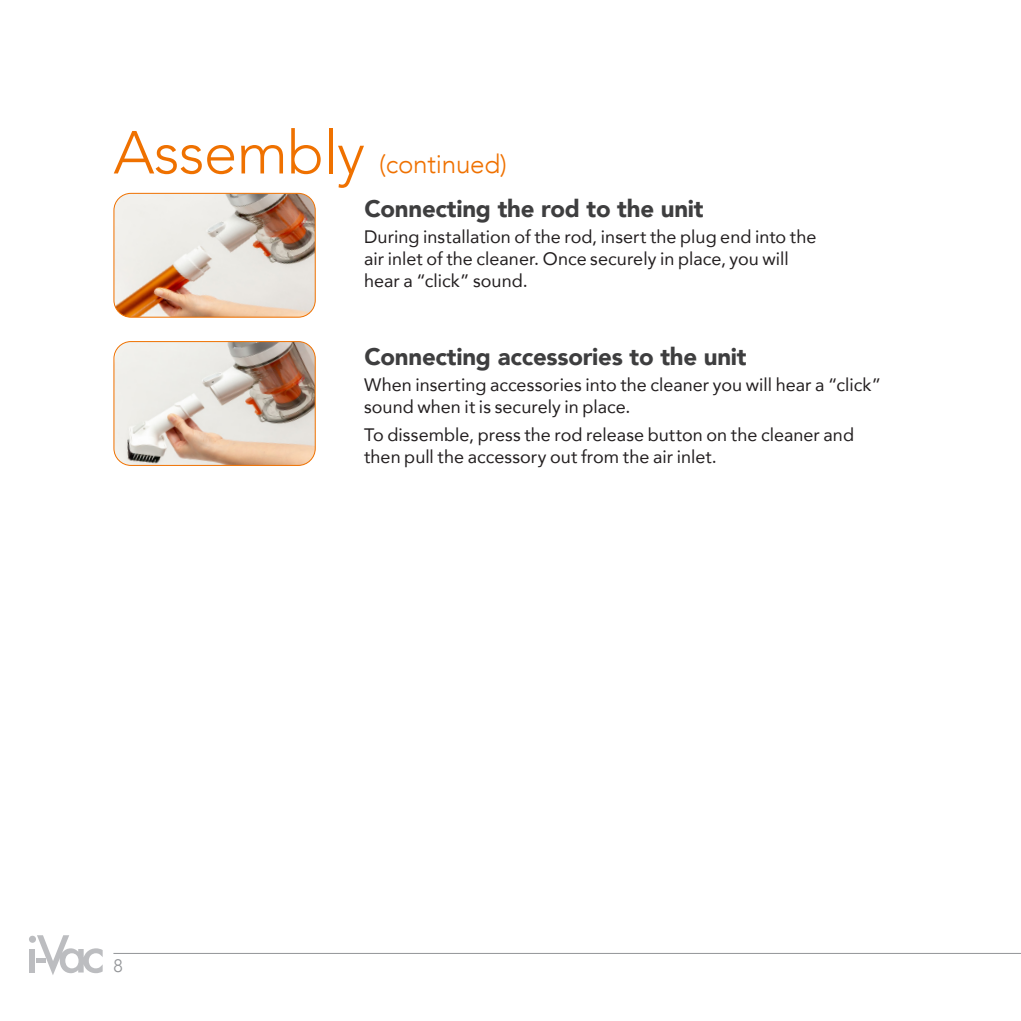
<style>
.page{position:relative;width:1021px;height:1021px;background:#fff}
.page>*{position:absolute;margin:0;border:0;box-sizing:border-box;transform-origin:0 0}
.Main_Heading{font:300 60px "Avenir";letter-spacing:-.01em;color:#ef7100}
.Main_Heading-2{font:300 26px "Avenir";letter-spacing:-.01em;color:#ef7100}
.Sub-Head{font:900 24px "Avenir";letter-spacing:-.01em;color:#3e3e3f}
.Body_Copy{font:18px/22px "Avenir";color:#231f20}
.t1{font:300 18px "Avenir";color:#939598}
</style>
<div class="page">
<hr style="left:113px;top:952px;width:907px;height:1px;background:#939598">
<svg style="left:29px;top:935px;width:74px;height:40px"></svg>
<img style="left:115px;top:193px;width:199px;height:123px">
<div style="left:113px;top:193px;width:203px;height:125px;border:1px solid #ef7100;border-radius:17px"></div>
<img style="left:115px;top:341px;width:199px;height:123px">
<div style="left:113px;top:341px;width:203px;height:125px;border:1px solid #ef7100;border-radius:17px"></div>
<p class="Main_Heading" style="left:113px;top:117px;width:253px">Assembly</p>
<p class="Main_Heading-2" style="left:379px;top:149px;width:129px">(continued)</p>
<p class="Sub-Head" style="left:364px;top:188px;width:341px">Connecting the rod to the unit</p>
<p class="Body_Copy" style="left:364px;top:225px;width:454px">During installation of the rod, insert the plug end into the air inlet of the cleaner. Once securely in place, you will hear a “click” sound.</p>
<p class="Sub-Head" style="left:364px;top:336px;width:384px">Connecting accessories to the unit</p>
<p class="t1" style="left:113px;top:955px;width:11px">8</p>
<p class="Body_Copy" style="left:364px;top:373px;width:518px">When inserting accessories into the cleaner you will hear a “click” sound when it is securely in place.</p>
<p class="Body_Copy" style="left:364px;top:423px;width:491px">To dissemble, press the rod release button on the cleaner and then pull the accessory out from the air inlet.</p>
</div>
